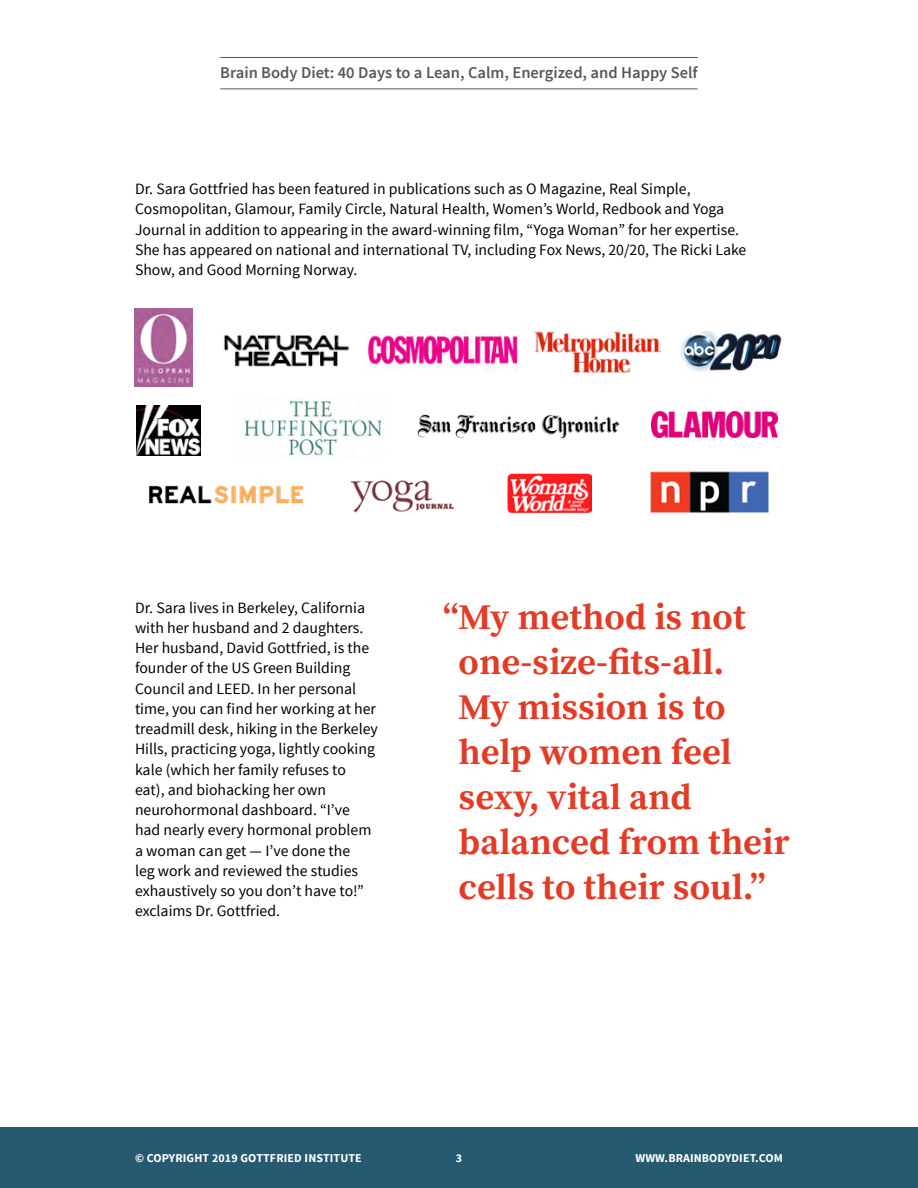
<style>
.page{position:relative;width:918px;height:1188px;background:#fff}
.page>*{position:absolute;margin:0;border:0;box-sizing:border-box;transform-origin:0 0}
.t1{font:700 36px/45px "Source Serif Pro";color:#e23c26}
.t2{font:600 16.5px "Source Sans Pro";color:#58595b}
.t3{font:15.75px/20.2px "Source Sans Pro";color:#000}
.t4{font:700 12px "Source Sans Pro";letter-spacing:.01em;color:#fff}
</style>
<div class="page">
<div style="left:0;top:1128px;width:918px;height:60px;background:#265a70"></div>
<img style="left:136px;top:405px;width:65px;height:51px">
<img style="left:223px;top:334px;width:126px;height:33px">
<img style="left:367px;top:331px;width:153px;height:42px">
<img style="left:418px;top:414px;width:202px;height:24px">
<img style="left:651px;top:412px;width:127px;height:26px">
<img style="left:534px;top:331px;width:126px;height:43px">
<img style="left:244px;top:398px;width:140px;height:60px">
<img style="left:650px;top:471px;width:118px;height:42px">
<img style="left:149px;top:485px;width:154px;height:19px">
<img style="left:135px;top:309px;width:57px;height:77px">
<img style="left:507px;top:473px;width:85px;height:39px">
<img style="left:350px;top:480px;width:104px;height:33px">
<img style="left:680px;top:331px;width:102px;height:41px">
<hr style="left:220px;top:57px;width:478px;height:1px;background:#58595b">
<hr style="left:220px;top:89px;width:478px;height:1px;background:#58595b">
<p class="t2" style="left:220px;top:62px;width:479px">Brain Body Diet: 40 Days to a Lean, Calm, Energized, and Happy Self</p>
<p class="t3" style="left:135px;top:179px;width:613px">Dr. Sara Gottfried has been featured in publications such as O Magazine, Real Simple, Cosmopolitan, Glamour, Family Circle, Natural Health, Women’s World, Redbook and Yoga Journal in addition to appearing in the award-winning film, “Yoga Woman” for her expertise.<br>She has appeared on national and international TV, including Fox News, 20/20, The Ricki Lake Show, and Good Morning Norway.</p>
<p class="t3" style="left:135px;top:598px;width:244px">Dr. Sara lives in Berkeley, California with her husband and 2 daughters.<br>Her husband, David Gottfried, is the founder of the US Green Building Council and LEED. In her personal time, you can find her working at her treadmill desk, hiking in the Berkeley Hills, practicing yoga, lightly cooking kale (which her family refuses to eat), and biohacking her own neurohormonal dashboard. “I’ve had nearly every hormonal problem a woman can get — I’ve done the<br>leg work and reviewed the studies exhaustively so you don’t have to!” exclaims Dr. Gottfried.</p>
<h1 class="t1" style="left:459px;top:596px;width:333px;text-indent:-15px">“My method is not one-size-fits-all.<br>My mission is to help women feel sexy, vital and balanced from their cells to their soul.”</h1>
<p class="t4" style="left:135px;top:1150px;width:228px">© COPYRIGHT 2019 GOTTFRIED INSTITUTE</p>
<p class="t4" style="left:456px;top:1150px;width:8px">3</p>
<p class="t4" style="left:635px;top:1150px;width:149px">WWW.BRAINBODYDIET.COM</p>
</div>
